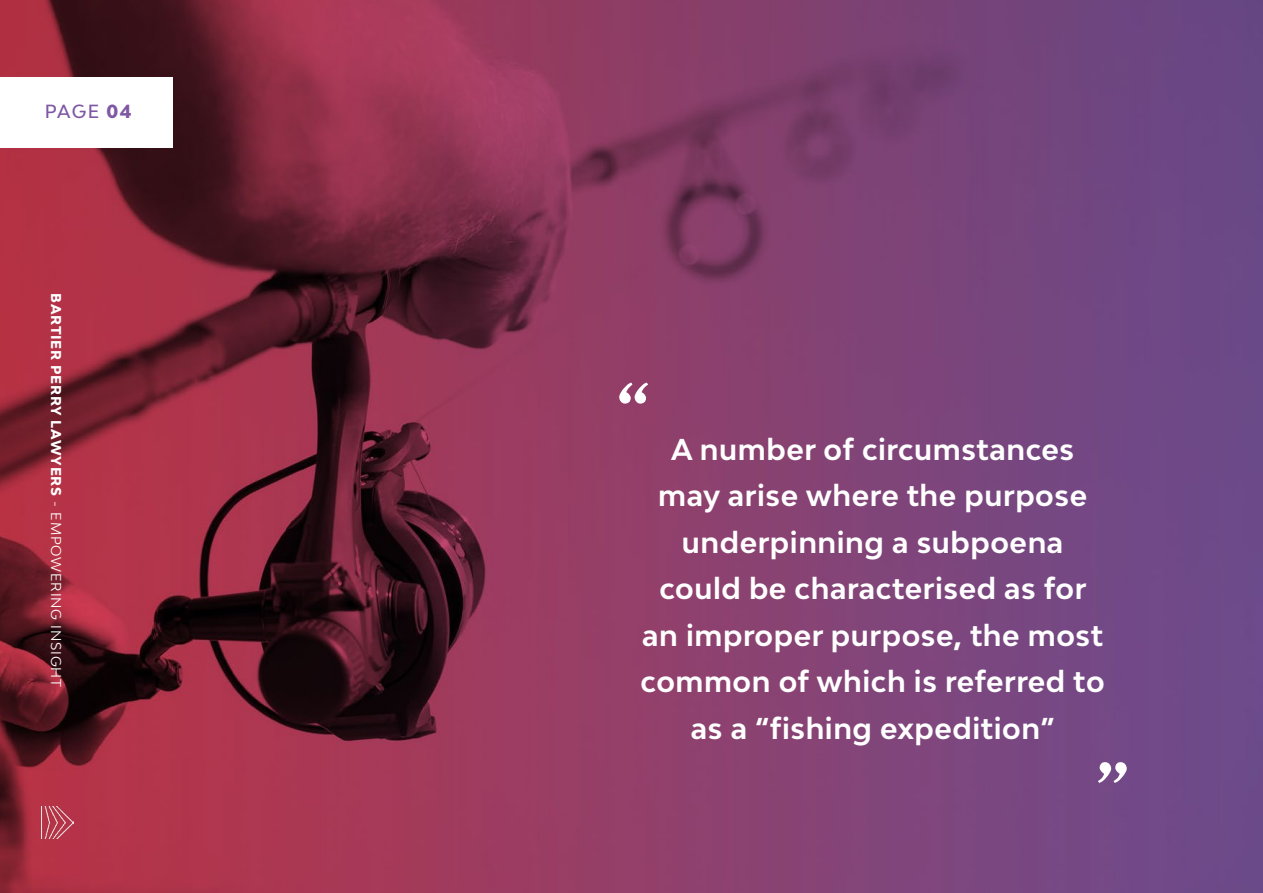
<style>
.page{position:relative;width:1263px;height:893px;background:#fff}
.page>*{position:absolute;margin:0;border:0;box-sizing:border-box;transform-origin:0 0}
.t1{font:240px "Adelicia Script Slant Rough";color:#fff}
.t2{font:700 28.5px/46.5px "Bw Modelica";letter-spacing:.02em;color:#fff;text-align:center}
.t3{font:500 18px "Bw Modelica";color:#7f58a4}
.t4{font:800 13.5px "Bw Modelica";letter-spacing:.06em;color:#fff}
.s1{font-weight:800}
.s2{font-weight:400}
</style>
<div class="page">
<img style="left:0;top:0;width:1263px;height:893px">
<div style="left:0;top:77px;width:173px;height:71px;background:#fff"></div>
<img style="left:41px;top:806px;width:32px;height:33px">
<p class="t3" style="left:45px;top:100px;width:88px">PAGE <span class="s1">04</span></p>
<p class="t4" style="left:65px;top:293px;width:395px;rotate:90deg">BARTIER PERRY LAWYERS <span class="s2">- EMPOWERING INSIGHT</span></p>
<p class="t1" style="left:631px;top:290px;width:31px">“</p>
<p class="t2" style="left:641px;top:425px;width:465px">A number of circumstances may arise where the purpose underpinning a subpoena could be characterised as for an improper purpose, the most common of which is referred to as a “fishing expedition”</p>
<p class="t1" style="left:1114px;top:668px;width:44px">”</p>
</div>
